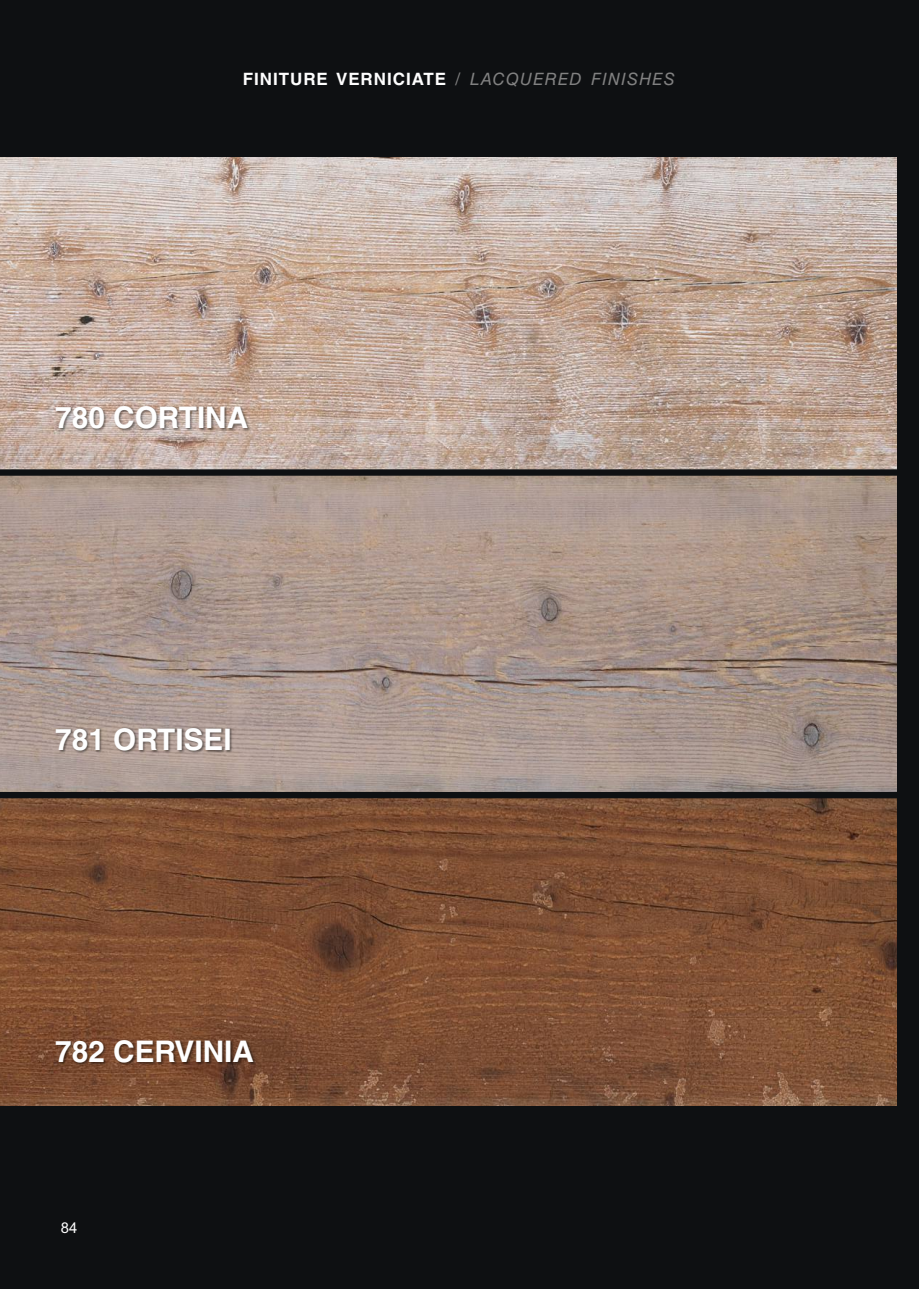
<style>
.page{position:relative;width:919px;height:1289px;background:#fff}
.page>*{position:absolute;margin:0;border:0;box-sizing:border-box;transform-origin:0 0}
.t1{font:700 29.7px "Helvetica LT Std";color:#fefefe}
.t2{font:700 16.95px "Helvetica LT Std";letter-spacing:.055em;color:#fefefe}
.t3{font:14.85px "Arial";color:#fefefe}
.s1{font-weight:400;font-style:italic;color:#818181}
</style>
<div class="page">
<div style="left:0;top:0;width:918px;height:1288px;background:#0e1012"></div>
<img style="left:0;top:798px;width:897px;height:307px">
<img style="left:0;top:475px;width:897px;height:317px">
<img style="left:0;top:157px;width:897px;height:312px">
<img style="left:54px;top:404px;width:199px;height:29px">
<img style="left:54px;top:726px;width:181px;height:29px">
<img style="left:54px;top:1038px;width:204px;height:29px">
<p class="t2" style="left:243px;top:73px;width:433px">FINITURE VERNICIATE <span class="s1">/ LACQUERED FINISHES</span></p>
<h1 class="t1" style="left:55px;top:406px;width:194px">780 CORTINA</h1>
<h1 class="t1" style="left:55px;top:728px;width:178px">781 ORTISEI</h1>
<h1 class="t1" style="left:55px;top:1040px;width:200px">782 CERVINIA</h1>
<p class="t3" style="left:61px;top:1222px;width:18px">84</p>
</div>
